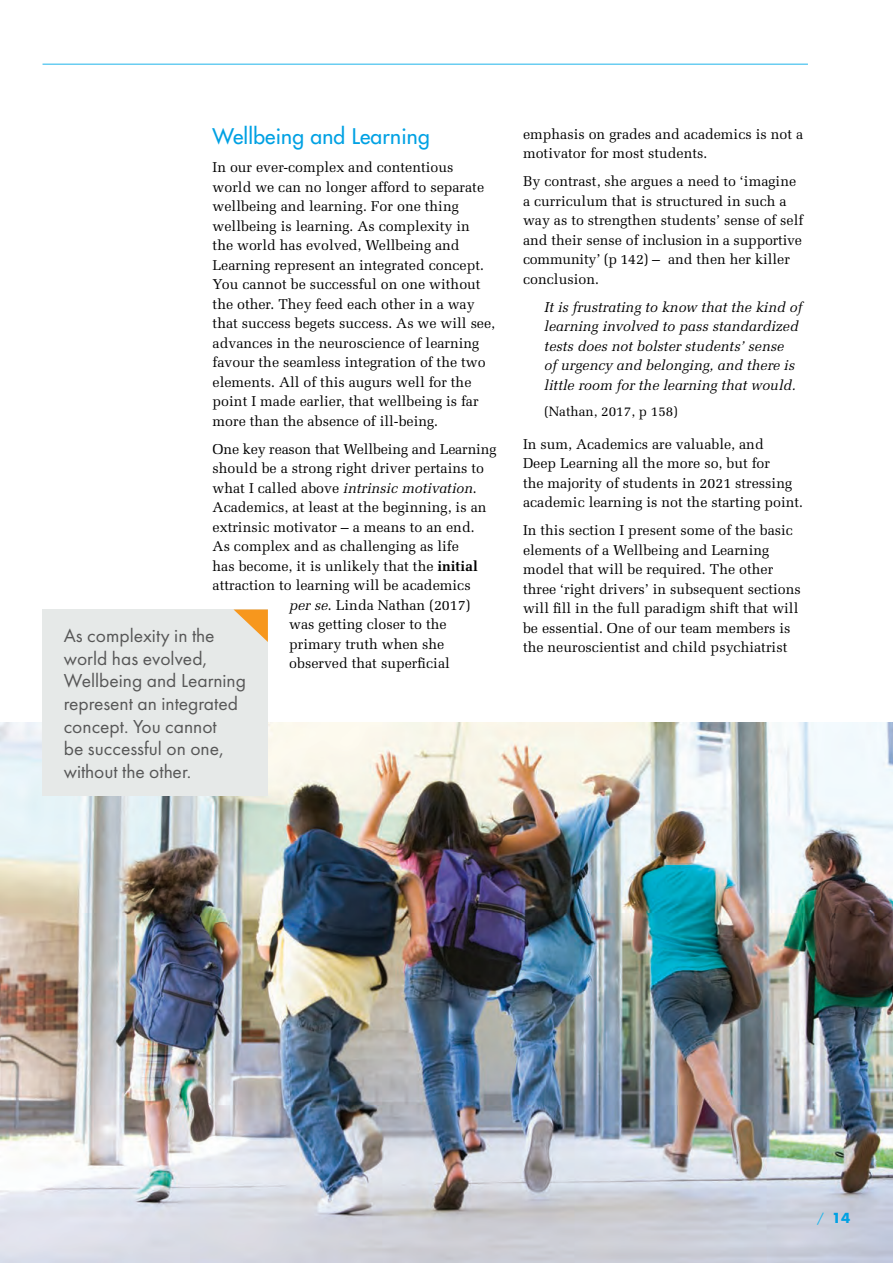
<style>
.page{position:relative;width:893px;height:1263px;background:#fff}
.page>*{position:absolute;margin:0;border:0;box-sizing:border-box;transform-origin:0 0}
.Heading_2{font:21px "Futura";letter-spacing:.01em;color:#00a1e3}
.PullQuote{font:19.5px/22.5px "Futura PT";color:#575757}
.Body_Copy{font:14.25px/19.5px "Melior";color:#000}
.Body_Copy-2{font:italic 14.25px/19.5px "Melior";color:#000}
.Quote_Author{font:13.5px "Melior";color:#000}
.t1{font:700 13.5px "Futura";color:#00a1e3}
.s1{font-style:normal}
.s2{font-weight:700}
.s3{font-style:italic}
.s4{font-weight:400;font-size:12.75px;color:#1fb5ea}
</style>
<div class="page">
<hr style="left:43px;top:64px;width:765px;height:1px;background:#1fb5ea">
<img style="left:0;top:723px;width:893px;height:540px">
<div style="left:43px;top:609px;width:225px;height:186px;background:#e6e9e8"></div>
<svg style="left:234px;top:609px;width:34px;height:33px"></svg>
<p class="Heading_2" style="left:213px;top:123px;width:219px">Wellbeing and Learning</p>
<p class="Body_Copy" style="left:213px;top:157px;width:284px">In our ever-complex and contentious world we can no longer afford to separate wellbeing and learning. For one thing wellbeing is learning. As complexity in<br>the world has evolved, Wellbeing and Learning represent an integrated concept.<br>You cannot be successful on one without the other. They feed each other in a way that success begets success. As we will see, advances in the neuroscience of learning favour the seamless integration of the two elements. All of this augurs well for the point I made earlier, that wellbeing is far more than the absence of ill-being.</p>
<p class="Body_Copy" style="left:213px;top:439px;width:285px">One key reason that Wellbeing and Learning</p>
<p class="Body_Copy" style="left:213px;top:458px;width:273px">should be a strong right driver pertains to</p>
<p class="Body_Copy-2" style="left:213px;top:478px;width:266px"><span class="s1">what I called above</span> intrinsic motivation<span class="s1">.</span></p>
<p class="Body_Copy" style="left:213px;top:497px;width:275px">Academics, at least at the beginning, is an</p>
<p class="Body_Copy" style="left:213px;top:517px;width:264px">extrinsic motivator – a means to an end.</p>
<p class="Body_Copy" style="left:213px;top:536px;width:248px">As complex and as challenging as life</p>
<p class="Body_Copy" style="left:213px;top:556px;width:267px">has become, it is unlikely that the <span class="s2">initial</span></p>
<p class="Body_Copy" style="left:213px;top:575px;width:260px">attraction to learning will be academics</p>
<p class="Body_Copy" style="left:289px;top:595px;width:183px"><span class="s3">per se</span>. Linda Nathan (2017)</p>
<p class="Body_Copy" style="left:289px;top:614px;width:159px">was getting closer to the</p>
<p class="Body_Copy" style="left:289px;top:634px;width:157px">primary truth when she</p>
<p class="Body_Copy" style="left:289px;top:653px;width:162px">observed that superficial</p>
<p class="PullQuote" style="left:64px;top:625px;width:184px">As complexity in the world has evolved,<br>Wellbeing and Learning represent an integrated concept. You cannot<br>be successful on one, without the other.</p>
<p class="Body_Copy" style="left:523px;top:124px;width:282px">emphasis on grades and academics is not a motivator for most students.</p>
<p class="Body_Copy" style="left:523px;top:171px;width:282px">By contrast, she argues a need to ‘imagine a curriculum that is structured in such a way as to strengthen students’ sense of self and their sense of inclusion in a supportive community’ (p 142) – and then her killer conclusion.</p>
<p class="Body_Copy-2" style="left:544px;top:297px;width:259px">It is frustrating to know that the kind of learning involved to pass standardized tests does not bolster students’ sense<br>of urgency and belonging, and there is little room for the learning that would.</p>
<p class="Quote_Author" style="left:544px;top:403px;width:135px">(Nathan, 2017, p 158)</p>
<p class="Body_Copy" style="left:523px;top:434px;width:282px">In sum, Academics are valuable, and<br>Deep Learning all the more so, but for<br>the majority of students in 2021 stressing academic learning is not the starting point.</p>
<p class="Body_Copy" style="left:523px;top:520px;width:279px">In this section I present some of the basic elements of a Wellbeing and Learning model that will be required. The other three ‘right drivers’ in subsequent sections will fill in the full paradigm shift that will be essential. One of our team members is the neuroscientist and child psychiatrist</p>
<p class="t1" style="left:817px;top:1208px;width:35px"><span class="s4">/</span> 14</p>
</div>
